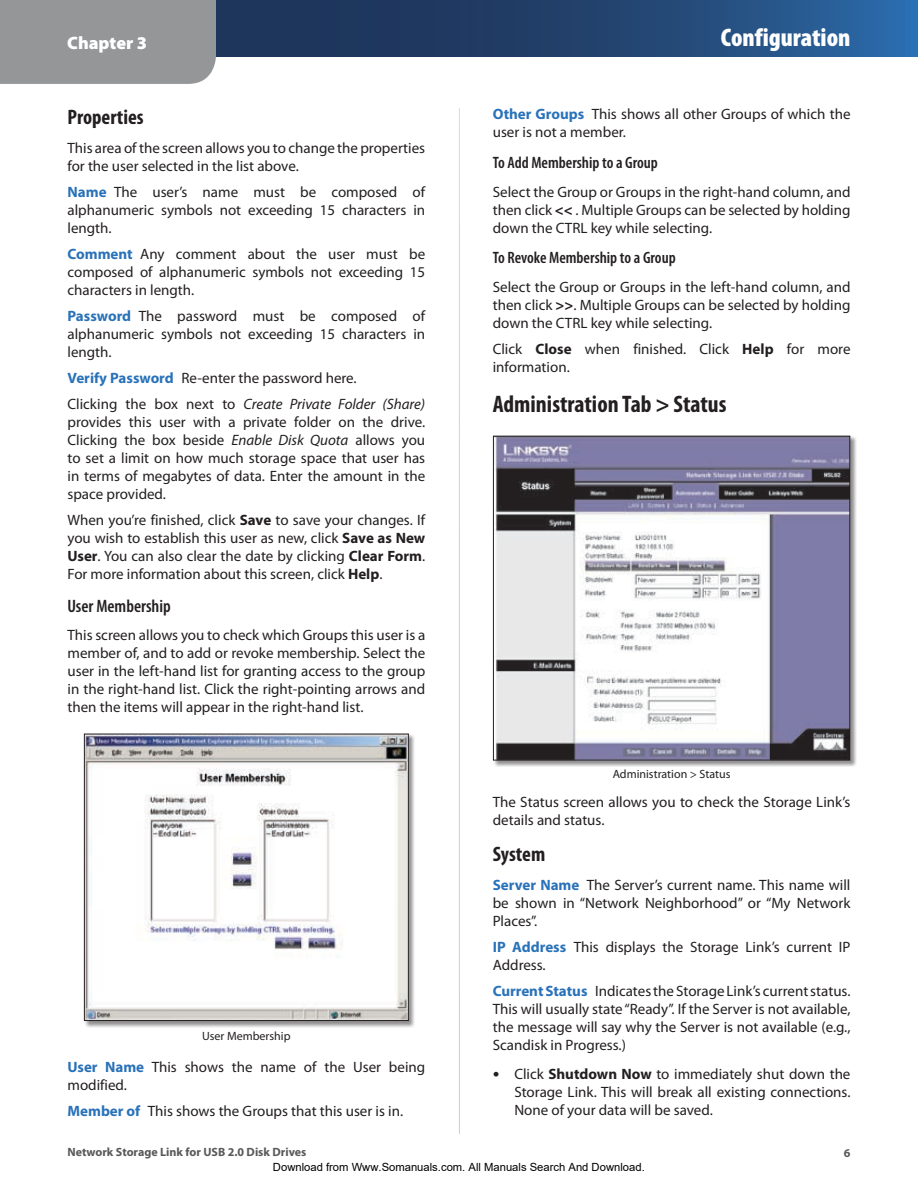
<style>
.page{position:relative;width:918px;height:1188px;background:#fff}
.page>*{position:absolute;margin:0;border:0;box-sizing:border-box;transform-origin:0 0}
.t1{font:900 condensed 25.5px "Myriad Pro";color:#fff}
.t2{font:700 condensed 24px "Myriad Pro";color:#231f20}
.t3{font:700 condensed 21px "Myriad Pro";color:#231f20}
.t4{font:600 condensed 18px "Myriad Pro";color:#231f20}
.t5{font:900 18px "Myriad Pro";color:#fff}
.t6{font:600 condensed 16.5px "Myriad Pro";color:#231f20}
.t7{font:15px/18px "Myriad Pro";color:#231f20;text-align:justify}
.t8{font:700 12px "Myriad Pro";color:#58595b}
.t9{font:12px "Myriad Pro";color:#231f20}
.t10{font:11.25px "Arial";color:#000}
.s1{font-weight:700;color:#2972b9}
.s2{font-style:italic}
.s3{font-weight:700}
.s4{font-family:"Helvetica Neue";font-weight:500;font-stretch:condensed;font-size:13.5px}
</style>
<div class="page">
<div style="left:0;top:0;width:216px;height:84px;background:#949698"></div>
<svg style="left:219px;top:3px;width:696px;height:51px;background:#224573"></svg>
<div style="left:84px;top:733px;width:331px;height:295px;background:#231f20;opacity:.5"></div>
<img style="left:86px;top:736px;width:321px;height:283px">
<div style="left:84px;top:734px;width:325px;height:287px;border:1px solid #231f20"></div>
<div style="left:493px;top:436px;width:364px;height:331px;background:#231f20;opacity:.5"></div>
<img style="left:495px;top:438px;width:353px;height:320px">
<div style="left:493px;top:436px;width:357px;height:324px;border:1px solid #231f20"></div>
<p class="t5" style="left:67px;top:30px;width:82px">Chapter 3</p>
<h1 class="t1" style="left:721px;top:21px;width:131px">Configuration</h1>
<h3 class="t3" style="left:68px;top:104px;width:78px">Properties</h3>
<p class="t7" style="left:68px;top:139px;width:359px">This area of the screen allows you to change the properties for the user selected in the list above.</p>
<p class="t7" style="left:68px;top:183px;width:359px"><span class="s1">Name</span> The user’s name must be composed of alphanumeric symbols not exceeding 15 characters in length.</p>
<p class="t7" style="left:68px;top:245px;width:359px"><span class="s1">Comment</span> Any comment about the user must be composed of alphanumeric symbols not exceeding 15 characters in length.</p>
<p class="t7" style="left:68px;top:307px;width:359px"><span class="s1">Password</span> The password must be composed of alphanumeric symbols not exceeding 15 characters in length.</p>
<p class="t7" style="left:68px;top:365px;width:359px;line-height:26.1px"><span class="s1">Verify Password</span> Re-enter the password here.<br>Clicking the box next to <span class="s2">Create Private Folder (Share)</span></p>
<p class="t7" style="left:68px;top:413px;width:359px">provides this user with a private folder on the drive.<br>Clicking the box beside <span class="s2">Enable Disk Quota</span> allows you to set a limit on how much storage space that user has in terms of megabytes of data. Enter the amount in the space provided.</p>
<p class="t7" style="left:68px;top:511px;width:359px">When you’re finished, click <span class="s3">Save</span> to save your changes. If you wish to establish this user as new, click <span class="s3">Save as New User</span>. You can also clear the date by clicking <span class="s3">Clear Form</span>.<br>For more information about this screen, click <span class="s3">Help</span>.</p>
<p class="t4" style="left:68px;top:594px;width:105px">User Membership</p>
<p class="t7" style="left:68px;top:627px;width:359px">This screen allows you to check which Groups this user is a member of, and to add or revoke membership. Select the user in the left-hand list for granting access to the group in the right-hand list. Click the right-pointing arrows and then the items will appear in the right-hand list.</p>
<p class="t9" style="left:202px;top:1030px;width:90px">User Membership</p>
<p class="t7" style="left:68px;top:1058px;width:359px"><span class="s1">User Name</span> This shows the name of the User being modified.</p>
<p class="t7" style="left:68px;top:1102px;width:337px"><span class="s1">Member of</span> This shows the Groups that this user is in.</p>
<p class="t7" style="left:493px;top:106px;width:359px"><span class="s1">Other Groups</span> This shows all other Groups of which the user is not a member.</p>
<p class="t6" style="left:493px;top:152px;width:167px">To Add Membership to a Group</p>
<p class="t7" style="left:493px;top:183px;width:359px">Select the Group or Groups in the right-hand column, and then click <span class="s3">&lt;&lt;</span> . Multiple Groups can be selected by holding down the CTRL key while selecting.</p>
<p class="t6" style="left:493px;top:248px;width:185px">To Revoke Membership to a Group</p>
<p class="t7" style="left:493px;top:278px;width:359px">Select the Group or Groups in the left-hand column, and then click <span class="s3">&gt;&gt;</span>. Multiple Groups can be selected by holding down the CTRL key while selecting.</p>
<p class="t7" style="left:493px;top:340px;width:359px">Click <span class="s3">Close</span> when finished. Click <span class="s3">Help</span> for more information.</p>
<h2 class="t2" style="left:493px;top:389px;width:235px">Administration Tab &gt; Status</h2>
<p class="t9" style="left:613px;top:768px;width:119px">Administration &gt; Status</p>
<p class="t7" style="left:493px;top:793px;width:359px">The Status screen allows you to check the Storage Link’s details and status.</p>
<h3 class="t3" style="left:493px;top:841px;width:54px">System</h3>
<p class="t7" style="left:493px;top:876px;width:359px"><span class="s1">Server Name</span> The Server’s current name. This name will be shown in “Network Neighborhood” or “My Network Places”.</p>
<p class="t7" style="left:493px;top:938px;width:359px"><span class="s1">IP Address</span> This displays the Storage Link’s current IP<br>Address.</p>
<p class="t7" style="left:493px;top:982px;width:359px"><span class="s1">Current Status</span> Indicates the Storage Link’s current status.<br>This will usually state “Ready”. If the Server is not available, the message will say why the Server is not available (e.g., Scandisk in Progress.)</p>
<p class="t7" style="left:514px;top:1065px;width:338px;text-indent:-22px"><span class="s4">•</span> Click <span class="s3">Shutdown Now</span> to immediately shut down the Storage Link. This will break all existing connections.<br>None of your data will be saved.</p>
<p class="t8" style="left:68px;top:1145px;width:240px">Network Storage Link for USB 2.0 Disk Drives</p>
<p class="t8" style="left:844px;top:1147px;width:8px">6</p>
<p class="t10" style="left:273px;top:1160px;width:373px">Download from Www.Somanuals.com. All Manuals Search And Download.</p>
</div>
